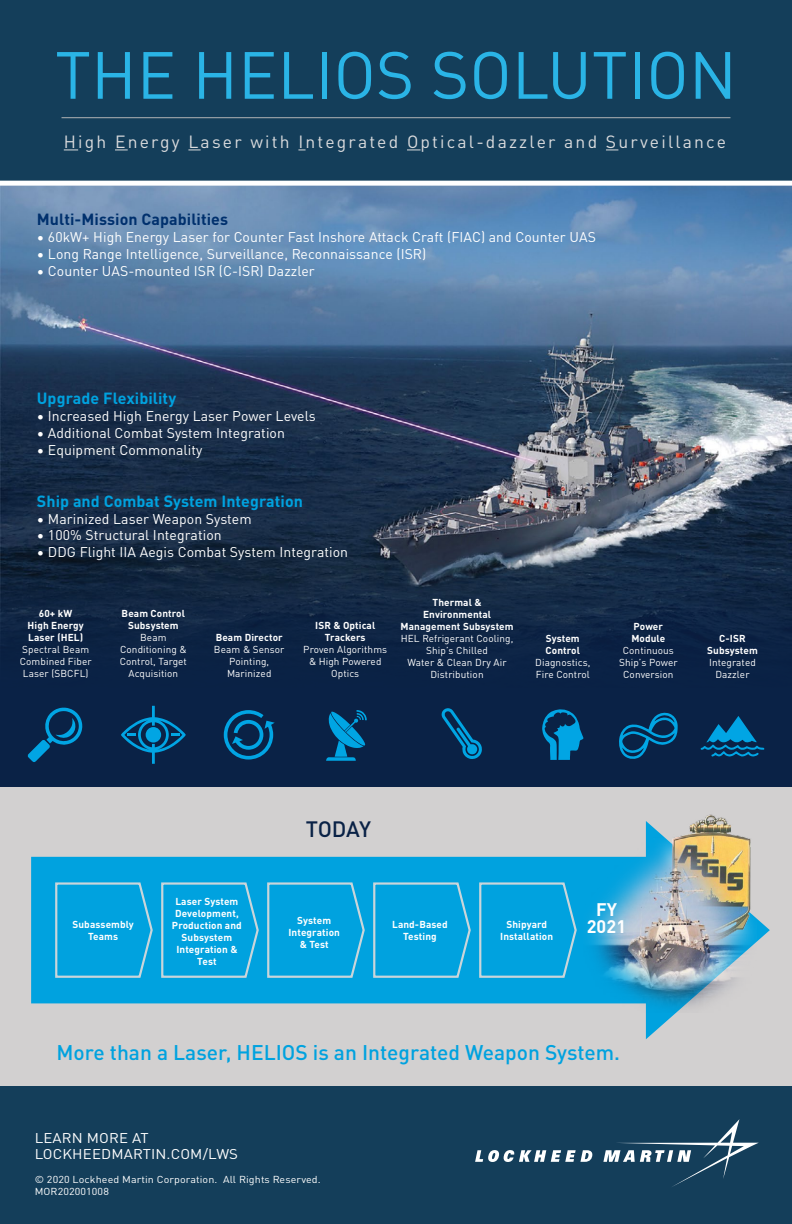
<style>
.page{position:relative;width:792px;height:1224px;background:#fff}
.page>*{position:absolute;margin:0;border:0;box-sizing:border-box;transform-origin:0 0}
.t1{font:65.6px "DINOT";color:#2ab4e6}
.t2{font:500 22px "DINOT";letter-spacing:-.015em;color:#0a2246}
.t3{font:500 21px "DINOT";color:#00a2df}
.t4{font:700 18px/17px "DINOT";letter-spacing:.01em;color:#fff;text-align:center}
.t5{font:17.5px "DINOT";letter-spacing:.125em;color:#dbdcde}
.t6{font:700 16px "DINOT";letter-spacing:.005em;color:#00a2df}
.t7{font:700 16px "DINOT";letter-spacing:.005em;color:#00306d}
.t8{font:14px "DINOT";letter-spacing:.005em;color:#fff}
.t9{font:14px/16px "DINOT";letter-spacing:.005em;color:#fff;scale:1.07 1}
.t10{font:700 10px/12px "DINOT";letter-spacing:.01em;color:#fff;text-align:center}
.t11{font:10px/12px "DINOT";letter-spacing:.01em;color:#fff;text-align:center}
.t12{font:10px/12px "DINOT";letter-spacing:.01em;color:#fff;scale:1.07 1}
</style>
<div class="page">
<img style="left:0;top:186px;width:792px;height:386px">
<div style="left:0;top:784px;width:792px;height:302px;background:#d2d0d0"></div>
<div style="left:0;top:689px;width:792px;height:98px;background:#0a2246"></div>
<svg style="left:701px;top:716px;width:63px;height:41px"></svg>
<div style="left:0;top:572px;width:792px;height:121px;background:linear-gradient(to right,#0e2442,#0f2646)"></div>
<svg style="left:31px;top:856px;width:739px;height:183px;fill:#00a2df"></svg>
<img style="left:583px;top:814px;width:173px;height:199px">
<div style="left:0;top:1086px;width:792px;height:138px;background:#143e5a"></div>
<svg style="left:121px;top:706px;width:65px;height:58px"></svg>
<div style="left:0;top:0;width:792px;height:182px;background:#143e5a"></div>
<svg style="left:64px;top:149px;width:14px;height:1px"></svg>
<svg style="left:115px;top:149px;width:13px;height:1px"></svg>
<svg style="left:188px;top:149px;width:13px;height:1px"></svg>
<svg style="left:407px;top:149px;width:14px;height:1px"></svg>
<svg style="left:606px;top:149px;width:12px;height:1px"></svg>
<hr style="left:62px;top:117px;width:668px;height:1px;background:#a3a9ad">
<svg style="left:475px;top:1150px;width:117px;height:12px"></svg>
<svg style="left:603px;top:1119px;width:156px;height:68px"></svg>
<div style="left:0;top:181px;width:792px;height:5px;background:#fff"></div>
<svg style="left:54px;top:881px;width:100px;height:98px;background:#0fa5de"></svg>
<svg style="left:160px;top:881px;width:100px;height:98px;background:#0fa5de"></svg>
<svg style="left:266px;top:881px;width:100px;height:98px;background:#0fa5de"></svg>
<svg style="left:372px;top:881px;width:100px;height:98px;background:#0fa5de"></svg>
<svg style="left:478px;top:881px;width:100px;height:98px;background:#0fa5de"></svg>
<svg style="left:224px;top:710px;width:51px;height:50px"></svg>
<svg style="left:619px;top:712px;width:59px;height:47px"></svg>
<svg style="left:542px;top:709px;width:42px;height:51px"></svg>
<svg style="left:441px;top:708px;width:41px;height:51px"></svg>
<svg style="left:28px;top:708px;width:54px;height:54px"></svg>
<svg style="left:326px;top:710px;width:41px;height:51px"></svg>
<h1 class="t1" style="left:55px;top:25px;width:683px">THE HELIOS SOLUTION</h1>
<p class="t5" style="left:64px;top:128px;width:664px">High Energy Laser with Integrated Optical-dazzler and Surveillance</p>
<p class="t7" style="left:37px;top:207px;width:193px">Multi-Mission Capabilities</p>
<p class="t8" style="left:37px;top:226px;width:561px">• 60kW+ High Energy Laser for Counter Fast Inshore Attack Craft (FIAC) and Counter UAS</p>
<p class="t8" style="left:37px;top:243px;width:391px">• Long Range Intelligence, Surveillance, Reconnaissance (ISR)</p>
<p class="t8" style="left:37px;top:260px;width:279px">• Counter UAS-mounted ISR (C-ISR) Dazzler</p>
<p class="t6" style="left:37px;top:386px;width:141px">Upgrade Flexibility</p>
<p class="t8" style="left:37px;top:405px;width:280px">• Increased High Energy Laser Power Levels</p>
<p class="t8" style="left:37px;top:422px;width:250px">• Additional Combat System Integration</p>
<p class="t8" style="left:37px;top:439px;width:167px">• Equipment Commonality</p>
<p class="t6" style="left:37px;top:488px;width:268px">Ship and Combat System Integration</p>
<p class="t8" style="left:37px;top:508px;width:216px">• Marinized Laser Weapon System</p>
<p class="t8" style="left:37px;top:525px;width:186px">• 100% Structural Integration</p>
<p class="t8" style="left:37px;top:541px;width:313px">• DDG Flight IIA Aegis Combat System Integration</p>
<p class="t10" style="left:28px;top:606px;width:58px">60+ kW<br>High Energy<br>Laser (HEL)</p>
<p class="t11" style="left:20px;top:642px;width:73px">Spectral Beam<br>Combined Fiber<br>Laser (SBCFL)</p>
<p class="t10" style="left:122px;top:606px;width:65px">Beam Control<br>Subsystem</p>
<p class="t11" style="left:120px;top:630px;width:69px">Beam<br>Conditioning &amp;<br>Control, Target<br>Acquisition</p>
<p class="t10" style="left:216px;top:631px;width:69px">Beam Director</p>
<p class="t11" style="left:214px;top:643px;width:72px">Beam &amp; Sensor<br>Pointing,<br>Marinized</p>
<p class="t10" style="left:315px;top:619px;width:62px">ISR &amp; Optical<br>Trackers</p>
<p class="t11" style="left:303px;top:643px;width:85px">Proven Algorithms &amp; High Powered<br>Optics</p>
<p class="t10" style="left:401px;top:595px;width:115px">Thermal &amp;<br>Environmental<br>Management Subsystem</p>
<p class="t11" style="left:401px;top:631px;width:114px">HEL Refrigerant Cooling,<br>Ship’s Chilled<br>Water &amp; Clean Dry Air<br>Distribution</p>
<p class="t10" style="left:546px;top:631px;width:36px;text-align:left">System<br>Control</p>
<p class="t11" style="left:535px;top:655px;width:57px;text-align:left">Diagnostics,<br>Fire Control</p>
<p class="t10" style="left:631px;top:619px;width:36px;text-align:left">Power<br>Module</p>
<p class="t11" style="left:619px;top:643px;width:60px">Continuous<br>Ship’s Power<br>Conversion</p>
<p class="t10" style="left:707px;top:631px;width:52px">C-ISR<br>Subsystem</p>
<p class="t11" style="left:709px;top:655px;width:48px">Integrated<br>Dazzler</p>
<p class="t10" style="left:72px;top:917px;width:63px">Subassembly<br>Teams</p>
<p class="t10" style="left:172px;top:894px;width:71px">Laser System<br>Development,<br>Production and<br>Subsystem<br>Integration &amp;<br>Test</p>
<h2 class="t2" style="left:306px;top:812px;width:67px">TODAY</h2>
<p class="t10" style="left:288px;top:914px;width:53px">System<br>Integration &amp; Test</p>
<p class="t10" style="left:392px;top:917px;width:57px">Land-Based<br>Testing</p>
<p class="t10" style="left:500px;top:917px;width:54px">Shipyard<br>Installation</p>
<p class="t4" style="left:587px;top:899px;width:41px">FY<br>2021</p>
<h3 class="t3" style="left:56px;top:1036px;width:565px">More than a Laser, HELIOS is an Integrated Weapon System.</h3>
<p class="t9" style="left:35px;top:1129px;width:192px">LEARN MORE AT<br>LOCKHEEDMARTIN.COM/LWS</p>
<p class="t12" style="left:35px;top:1172px;width:269px">© 2020 Lockheed Martin Corporation. All Rights Reserved.<br>MOR202001008</p>
</div>
